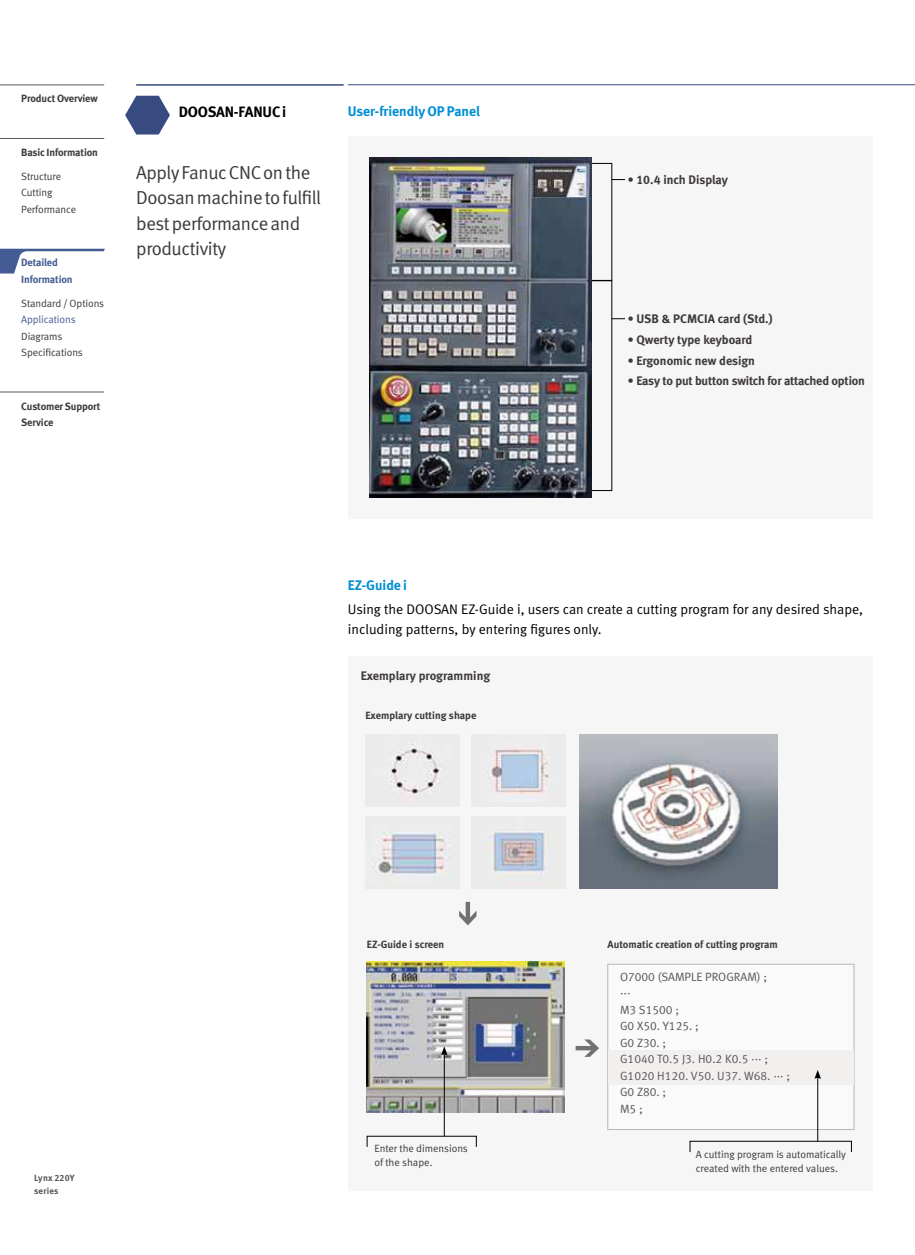
<style>
.page{position:relative;width:915px;height:1255px;background:#fff}
.page>*{position:absolute;margin:0;border:0;box-sizing:border-box;transform-origin:0 0}
.t1{font:18.75px/25.5px "Meta Normal LF";letter-spacing:-.02em;color:#3e3a39}
.t2{font:15px "Meta Bold LF";letter-spacing:-.01em;color:#000}
.t3{font:13.8px/19.5px "Meta Normal LF";color:#000}
.t4{font:13.8px "Meta Bold LF";color:#008ed5}
.t5{font:12.3px "Meta Bold LF";letter-spacing:-.005em;color:#3e3a39}
.t6{font:12px/16.5px "Meta Normal LF";color:#595757}
.t7{font:10.5px/16.5px "Meta Normal LF";letter-spacing:-.01em;color:#3e3a39}
.t8{font:10.5px/16.5px "Meta Bold LF";letter-spacing:-.01em;color:#3e3a39}
.t9{font:10.5px/16.5px "Meta Bold LF";letter-spacing:-.01em;color:#445c93}
.t10{font:10.5px "Meta Normal LF";letter-spacing:-.01em;color:#445c93}
.t11{font:9px/13.5px "Meta Bold LF";letter-spacing:.025em;color:#595757}
</style>
<div class="page">
<div style="left:348px;top:136px;width:524px;height:383px;background:#f6f6f6"></div>
<svg style="left:125px;top:95px;width:45px;height:39px"></svg>
<div style="left:591px;top:280px;width:20px;height:210px;border:1px solid #000"></div>
<svg style="left:611px;top:318px;width:13px;height:1px"></svg>
<svg style="left:611px;top:179px;width:13px;height:1px"></svg>
<hr style="left:348px;top:84px;width:566px;height:1px;background:#374b80">
<hr style="left:136px;top:84px;width:207px;height:2px;background:#374b80">
<img style="left:369px;top:157px;width:222px;height:340px">
<div style="left:348px;top:656px;width:524px;height:535px;background:#f6f6f6"></div>
<img style="left:365px;top:734px;width:94px;height:72px">
<img style="left:471px;top:734px;width:94px;height:72px">
<img style="left:365px;top:816px;width:94px;height:72px">
<img style="left:471px;top:816px;width:94px;height:72px">
<div style="left:607px;top:963px;width:247px;height:166px;background:#fafafa;border:1px solid #b5b6b6"></div>
<div style="left:608px;top:1050px;width:245px;height:34px;background:#f2f0ef"></div>
<img style="left:367px;top:961px;width:197px;height:151px">
<svg style="left:575px;top:1039px;width:24px;height:17px"></svg>
<svg style="left:459px;top:901px;width:17px;height:24px"></svg>
<img style="left:579px;top:734px;width:198px;height:154px">
<div style="left:689px;top:1140px;width:162px;height:12px;border:1px solid #000"></div>
<hr style="left:817px;top:1076px;width:1px;height:65px;background:#000">
<svg style="left:814px;top:1070px;width:6px;height:8px"></svg>
<hr style="left:444px;top:1052px;width:1px;height:84px;background:#000">
<svg style="left:441px;top:1046px;width:6px;height:9px"></svg>
<hr style="left:0;top:138px;width:104px;height:1px;background:#595757">
<hr style="left:0;top:85px;width:104px;height:1px;background:#595757">
<svg style="left:0;top:249px;width:105px;height:24px"></svg>
<hr style="left:0;top:392px;width:104px;height:1px;background:#595757">
<p class="t8" style="left:21px;top:90px;width:78px">Product Overview</p>
<p class="t8" style="left:21px;top:143px;width:78px">Basic Information</p>
<p class="t7" style="left:21px;top:168px;width:56px">Structure<br>Cutting<br>Performance</p>
<p class="t9" style="left:21px;top:254px;width:53px">Detailed<br>Information</p>
<p class="t7" style="left:21px;top:294px;width:84px">Standard / Options</p>
<p class="t10" style="left:21px;top:313px;width:56px">Applications</p>
<p class="t7" style="left:21px;top:327px;width:63px">Diagrams<br>Specifications</p>
<p class="t8" style="left:21px;top:397px;width:81px">Customer Support<br>Service</p>
<h2 class="t2" style="left:179px;top:103px;width:109px">DOOSAN-FANUCi</h2>
<h3 class="t4" style="left:348px;top:103px;width:134px">User-friendlyOP Panel</h3>
<h1 class="t1" style="left:136px;top:159px;width:186px">ApplyFanucCNConthe<br>Doosanmachinetofulfill bestperformanceand productivity</h1>
<p class="t5" style="left:627px;top:172px;width:102px">• 10.4 inch Display</p>
<p class="t5" style="left:627px;top:311px;width:146px">• USB &amp; PCMCIA card (Std.)</p>
<p class="t5" style="left:627px;top:332px;width:126px">• Qwerty type keyboard</p>
<p class="t5" style="left:627px;top:352px;width:129px">• Ergonomic new design</p>
<p class="t5" style="left:627px;top:373px;width:239px">• Easy to put button switch for attached option</p>
<h3 class="t4" style="left:348px;top:577px;width:61px">EZ-Guide i</h3>
<h3 class="t3" style="left:348px;top:599px;width:516px">Using the DOOSAN EZ-Guide i, users can create a cutting program for any desired shape, including patterns, by entering figures only.</h3>
<p class="t5" style="left:360px;top:667px;width:131px">Exemplary programming</p>
<p class="t8" style="left:365px;top:706px;width:112px">Exemplary cutting shape</p>
<p class="t11" style="left:34px;top:1170px;width:42px">Lynx 220Y series</p>
<p class="t8" style="left:367px;top:936px;width:79px">EZ-Guide i screen</p>
<p class="t7" style="left:374px;top:1141px;width:95px;line-height:13.8px">Enter the dimensions of the shape.</p>
<p class="t8" style="left:607px;top:936px;width:172px">Automatic creation of cutting program</p>
<p class="t6" style="left:620px;top:968px;width:172px">O7000 (SAMPLE PROGRAM) ;<br>∤∤∤<br>M3 S1500 ;<br>G0 X50. Y125. ;<br>G0 Z30. ;<br>G1040 T0.5 J3. H0.2 K0.5 ∤∤∤ ;<br>G1020 H120. V50. U37. W68. ∤∤∤ ;<br>G0 Z80. ;<br>M5 ;</p>
<p class="t7" style="left:695px;top:1147px;width:151px;line-height:13.8px">A cutting program is automatically created with the entered values.</p>
</div>
